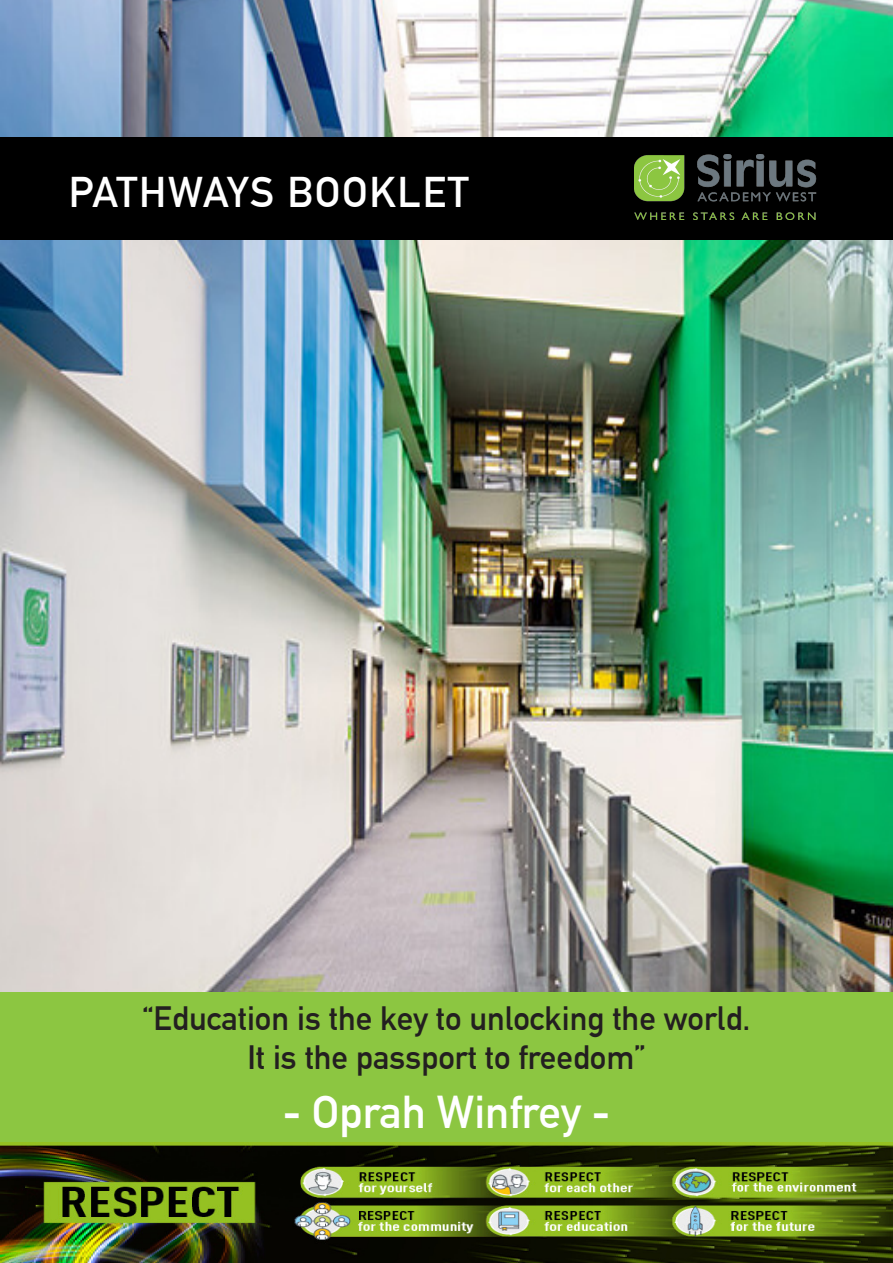
<style>
.page{position:relative;width:893px;height:1263px;background:#fff}
.page>*{position:absolute;margin:0;border:0;box-sizing:border-box;transform-origin:0 0}
.t1{font:700 45px "DIN Alternate";color:#fff}
.t2{font:700 42px "DIN Alternate";letter-spacing:.04em;color:#fff}
.t3{font:700 33px "DIN Alternate";color:#231f20}
</style>
<div class="page">
<img style="left:0;top:0;width:893px;height:993px">
<div style="left:0;top:137px;width:893px;height:102px;background:#000"></div>
<div style="left:0;top:993px;width:893px;height:270px;background:#8cc641"></div>
<img style="left:635px;top:154px;width:182px;height:66px">
<img style="left:0;top:1142px;width:893px;height:121px">
<p class="t2" style="left:69px;top:160px;width:401px">PATHWAYS BOOKLET</p>
<p class="t3" style="left:143px;top:993px;width:609px">“Education is the key to unlocking the world.</p>
<p class="t3" style="left:247px;top:1032px;width:400px">It is the passport to freedom”</p>
<p class="t1" style="left:283px;top:1078px;width:329px">- Oprah Winfrey -</p>
</div>
